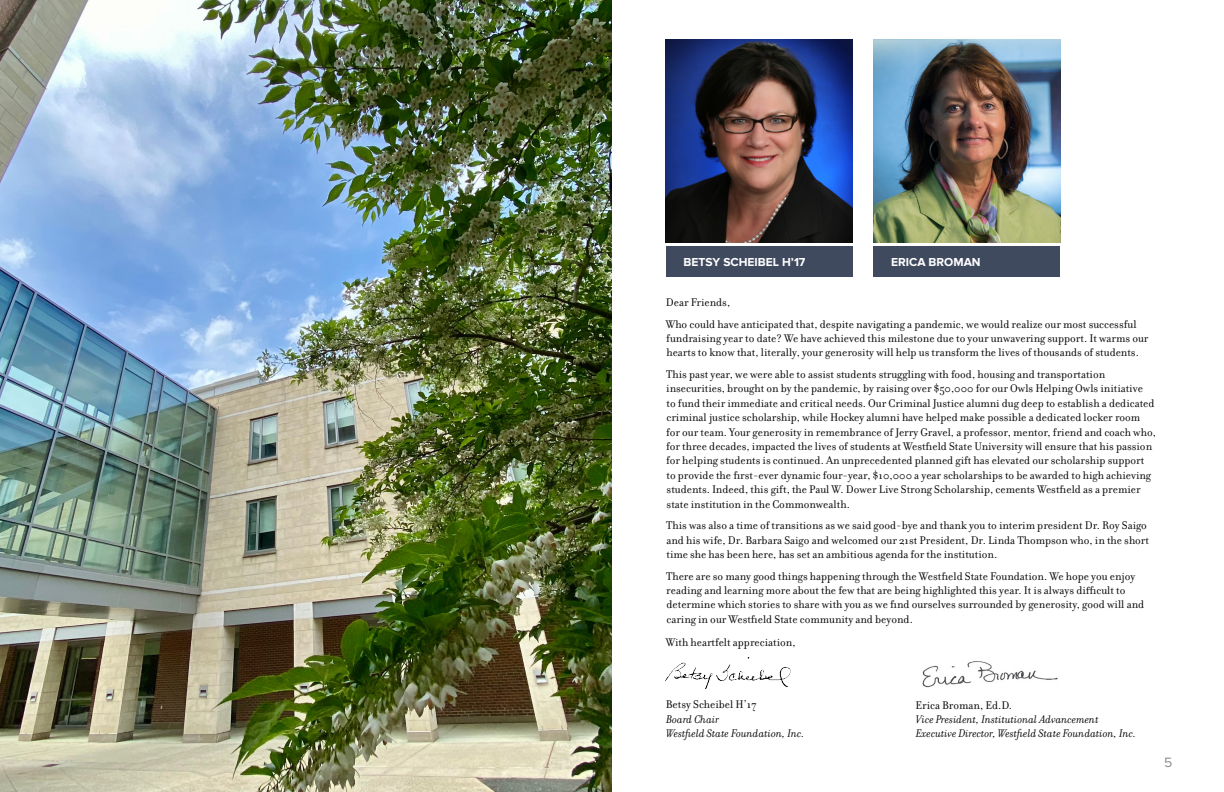
<style>
.page{position:relative;width:1224px;height:792px;background:#fff}
.page>*{position:absolute;margin:0;border:0;box-sizing:border-box;transform-origin:0 0}
.t1{font:14px "Proxima Nova";color:#928b8a}
.t2{font:12px/14.4px "Filosofia OT";color:#000}
.t3{font:italic 12px/14.5px "Filosofia OT";color:#000}
.t4{font:700 12px "Proxima Nova";color:#fff}
</style>
<div class="page">
<img style="left:666px;top:40px;width:187px;height:202px">
<img style="left:873px;top:40px;width:187px;height:202px">
<img style="left:922px;top:661px;width:136px;height:27px">
<img style="left:665px;top:658px;width:126px;height:30px">
<img style="left:0;top:0;width:612px;height:792px">
<div style="left:666px;top:246px;width:187px;height:30px;background:#404a5f"></div>
<div style="left:873px;top:246px;width:187px;height:30px;background:#404a5f"></div>
<p class="t4" style="left:684px;top:255px;width:123px">BETSY SCHEIBEL H’17</p>
<p class="t4" style="left:891px;top:255px;width:91px">ERICA BROMAN</p>
<p class="t2" style="left:666px;top:291px;width:472px;line-height:21.6px">Dear Friends,<br>Who could have anticipated that, despite navigating a pandemic, we would realize our most successful</p>
<p class="t2" style="left:666px;top:331px;width:484px">fundraising year to date? We have achieved this milestone due to your unwavering support. It warms our hearts to know that, literally, your generosity will help us transform the lives of thousands of students.</p>
<p class="t2" style="left:666px;top:367px;width:491px">This past year, we were able to assist students struggling with food, housing and transportation insecurities, brought on by the pandemic, by raising over $50,000 for our Owls Helping Owls initiative<br>to fund their immediate and critical needs. Our Criminal Justice alumni dug deep to establish a dedicated criminal justice scholarship, while Hockey alumni have helped make possible a dedicated locker room for our team. Your generosity in remembrance of Jerry Gravel, a professor, mentor, friend and coach who, for three decades, impacted the lives of students at Westfield State University will ensure that his passion for helping students is continued. An unprecedented planned gift has elevated our scholarship support to provide the first-ever dynamic four-year, $10,000 a year scholarships to be awarded to high achieving students. Indeed, this gift, the Paul W. Dower Live Strong Scholarship, cements Westfield as a premier state institution in the Commonwealth.</p>
<p class="t2" style="left:666px;top:518px;width:484px">This was also a time of transitions as we said good-bye and thank you to interim president Dr. Roy Saigo and his wife, Dr. Barbara Saigo and welcomed our 21st President, Dr. Linda Thompson who, in the short time she has been here, has set an ambitious agenda for the institution.</p>
<p class="t2" style="left:666px;top:569px;width:480px">There are so many good things happening through the Westfield State Foundation. We hope you enjoy reading and learning more about the few that are being highlighted this year. It is always difficult to determine which stories to share with you as we find ourselves surrounded by generosity, good will and caring in our Westfield State community and beyond.</p>
<p class="t2" style="left:666px;top:635px;width:131px">With heartfelt appreciation,</p>
<p class="t2" style="left:666px;top:697px;width:92px">Betsy Scheibel H’17</p>
<p class="t3" style="left:666px;top:712px;width:140px">Board Chair<br>Westfield State Foundation, Inc.</p>
<p class="t2" style="left:916px;top:698px;width:98px">Erica Broman, Ed.D.</p>
<p class="t3" style="left:916px;top:712px;width:222px">Vice President, Institutional Advancement<br>Executive Director, Westfield State Foundation, Inc.</p>
<p class="t1" style="left:1164px;top:754px;width:10px">5</p>
</div>
